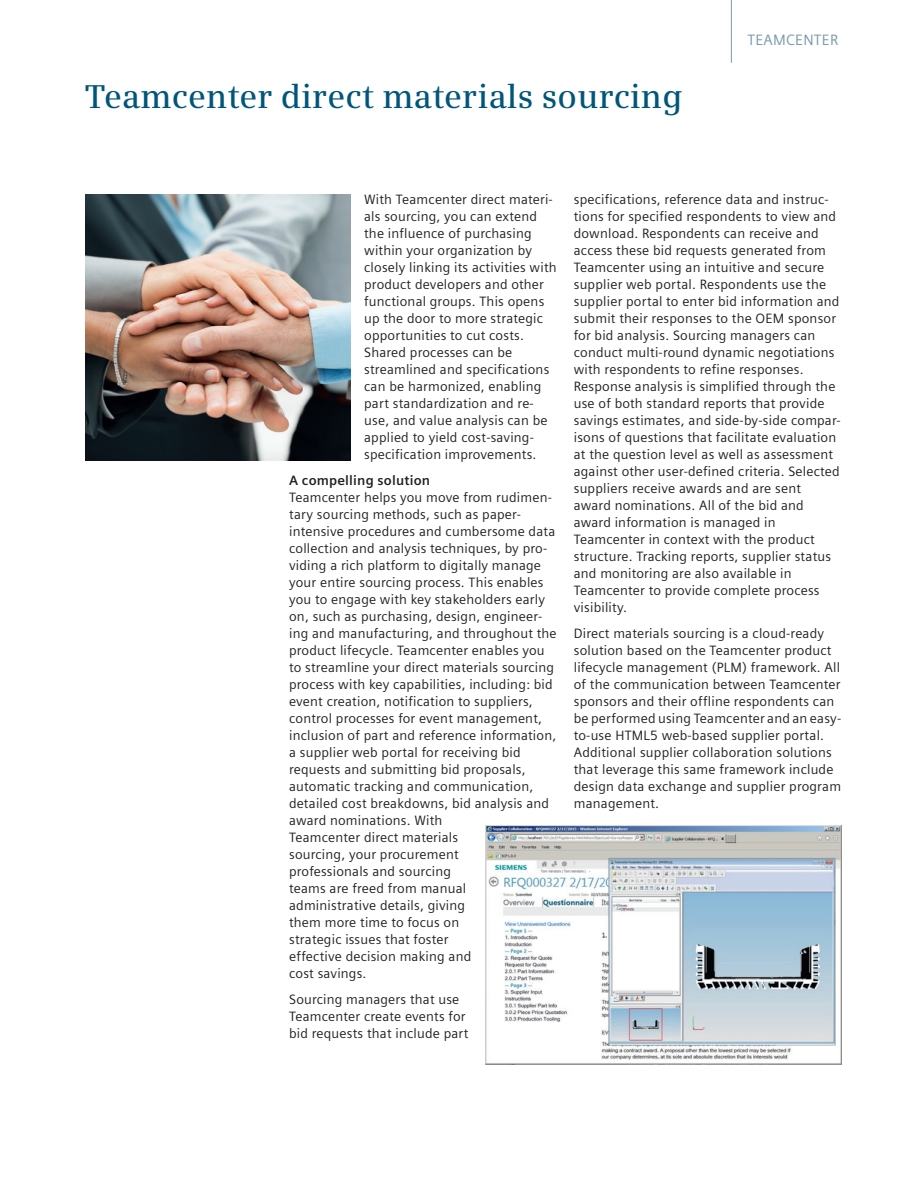
<style>
.page{position:relative;width:918px;height:1188px;background:#fff}
.page>*{position:absolute;margin:0;border:0;box-sizing:border-box;transform-origin:0 0}
.t1{font:600 33px "Siemens Serif";letter-spacing:.005em;color:#00567a}
.t2{font:15px "Siemens Sans";letter-spacing:.015em;color:#7b99a9}
.t3{font:13.5px/17px "Siemens Sans";letter-spacing:.015em;color:#231f20}
.t4{font:700 13.5px "Siemens Sans";letter-spacing:.015em;color:#231f20}
</style>
<div class="page">
<hr style="left:731px;top:0;width:1px;height:63px;background:#7b99a9">
<img style="left:485px;top:825px;width:356px;height:240px">
<img style="left:85px;top:195px;width:266px;height:265px">
<h1 class="t1" style="left:85px;top:77px;width:599px">Teamcenter direct materials sourcing</h1>
<p class="t2" style="left:748px;top:32px;width:92px">TEAMCENTER</p>
<p class="t3" style="left:364px;top:191px;width:194px">With Teamcenter direct materi&shy;als sourcing, you can extend the influence of purchasing within your organization by closely linking its activities with product developers and other functional groups. This opens up the door to more strategic opportunities to cut costs.<br>Shared processes can be streamlined and specifications can be harmonized, enabling part standardization and re&shy;use, and value analysis can be applied to yield cost-saving&shy;specification improvements.</p>
<p class="t4" style="left:289px;top:472px;width:143px">A compelling solution</p>
<p class="t3" style="left:289px;top:489px;width:269px">Teamcenter helps you move from rudimen&shy;tary sourcing methods, such as paper&shy;intensive procedures and cumbersome data collection and analysis techniques, by pro&shy;viding a rich platform to digitally manage your entire sourcing process. This enables you to engage with key stakeholders early on, such as purchasing, design, engineer&shy;ing and manufacturing, and throughout the product lifecycle. Teamcenter enables you to streamline your direct materials sourcing process with key capabilities, including: bid event creation, notification to suppliers, control processes for event management, inclusion of part and reference information, a supplier web portal for receiving bid requests and submitting bid proposals, automatic tracking and communication, detailed cost breakdowns, bid analysis and award nominations. With<br>Teamcenter direct materials<br>sourcing, your procurement<br>professionals and sourcing<br>teams are freed from manual administrative details, giving<br>them more time to focus on<br>strategic issues that foster<br>effective decision making and<br>cost savings.</p>
<p class="t3" style="left:289px;top:991px;width:181px">Sourcing managers that use<br>Teamcenter create events for bid requests that include part</p>
<p class="t3" style="left:574px;top:191px;width:269px">specifications, reference data and instruc&shy;tions for specified respondents to view and download. Respondents can receive and access these bid requests generated from Teamcenter using an intuitive and secure supplier web portal. Respondents use the supplier portal to enter bid information and submit their responses to the OEM sponsor for bid analysis. Sourcing managers can conduct multi-round dynamic negotiations with respondents to refine responses.<br>Response analysis is simplified through the use of both standard reports that provide savings estimates, and side-by-side compar&shy;isons of questions that facilitate evaluation at the question level as well as assessment against other user-defined criteria. Selected suppliers receive awards and are sent award nominations. All of the bid and award information is managed in Teamcenter in context with the product structure. Tracking reports, supplier status and monitoring are also available in Teamcenter to provide complete process visibility.</p>
<p class="t3" style="left:574px;top:625px;width:269px">Direct materials sourcing is a cloud-ready solution based on the Teamcenter product lifecycle management (PLM) framework. All of the communication between Teamcenter sponsors and their offline respondents can be performed using Teamcenter and an easy&shy;to-use HTML5 web-based supplier portal.<br>Additional supplier collaboration solutions that leverage this same framework include design data exchange and supplier program management.</p>
</div>
